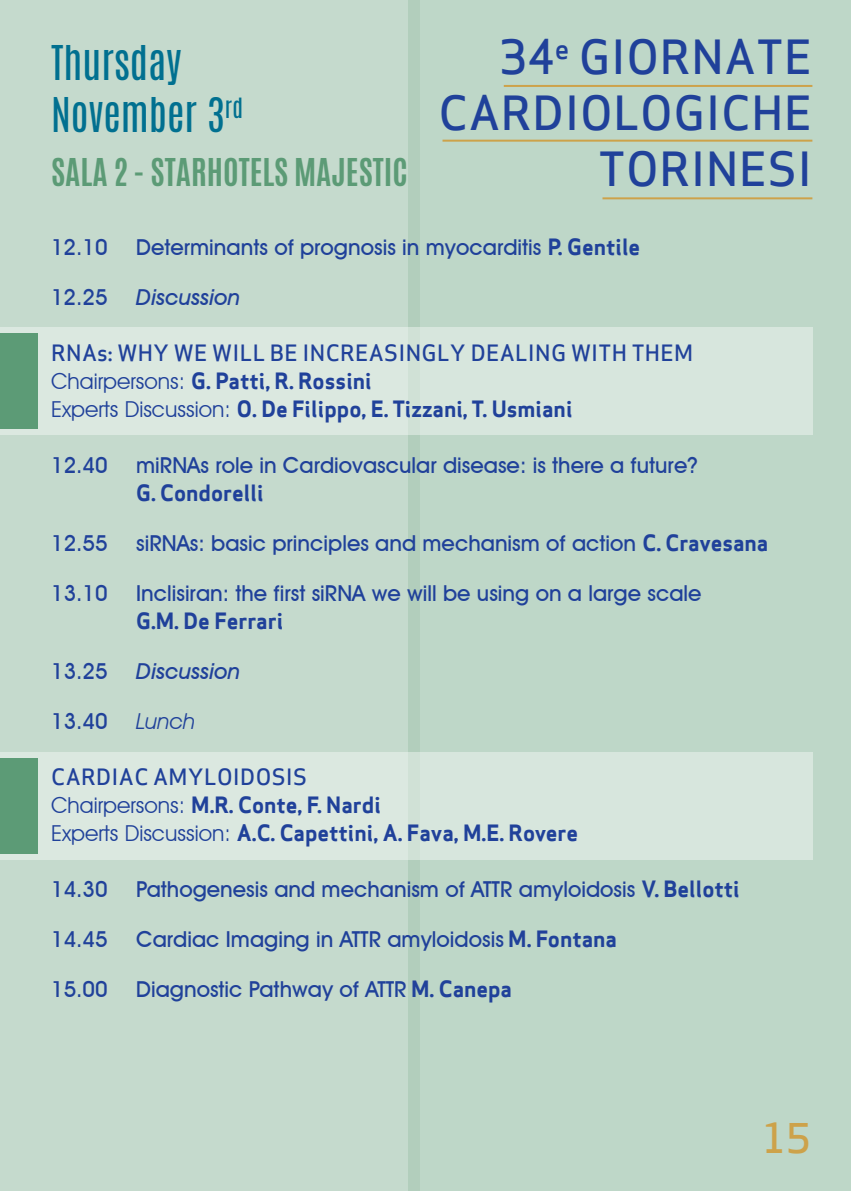
<style>
.page{position:relative;width:851px;height:1191px;background:#fff}
.page>*{position:absolute;margin:0;border:0;box-sizing:border-box;transform-origin:0 0}
.t1{font:500 46px/56px "Apex Sans";letter-spacing:.015em;color:#20419a;text-align:right}
.t2{font:40px/52px "Antonio";color:#017090}
.t3{font:500 40px "Apex Sans";color:#cda24a}
.t4{font:700 32px "Antonio";color:#5c9b76}
.t5{font:500 22px "Avant Garde IT Cby BT";color:#20419a}
.t6{font:22px/28px "Apex Sans Bold T";color:#20419a}
.t7{font:500 22px "Apex Sans";letter-spacing:.015em;color:#20419a}
.t8{font:italic 500 22px "Avant Garde IT Cby BT";color:#20419a}
.t9{font:italic 22px "Avant Garde IT Cby BT";color:#20419a}
.s1{font-family:"Apex Sans Bold T";font-weight:400}
.s2{font-family:"Avant Garde IT Cby BT"}
</style>
<div class="page">
<div style="left:408px;top:0;width:442px;height:1191px;background:#bed7c8"></div>
<div style="left:0;top:0;width:420px;height:1191px;background:#c5dacd"></div>
<hr style="left:442px;top:140px;width:370px;height:2px;background:#cda24a">
<hr style="left:503px;top:85px;width:309px;height:2px;background:#cda24a">
<hr style="left:602px;top:197px;width:210px;height:2px;background:#cda24a">
<div style="left:0;top:327px;width:812px;height:108px;background:#d7e6dd"></div>
<div style="left:0;top:752px;width:812px;height:107px;background:#d7e6dd"></div>
<div style="left:0;top:333px;width:37px;height:95px;background:#5c9b76"></div>
<div style="left:0;top:758px;width:37px;height:95px;background:#5c9b76"></div>
<h2 class="t2" style="left:51px;top:37px;width:193px">Thursday<br>November 3<sup>rd</sup></h2>
<h3 class="t4" style="left:51px;top:148px;width:355px">SALA 2 - STARHOTELS MAJESTIC</h3>
<h1 class="t1" style="left:438px;top:23px;width:375px">34<sup>E</sup> GIORNATE<br>CARDIOLOGICHE<br>TORINESI</h1>
<p class="t5" style="left:51px;top:234px;width:58px">12.10</p>
<p class="t5" style="left:136px;top:234px;width:505px">Determinants of prognosis in myocarditis <span class="s1">P. Gentile</span></p>
<p class="t5" style="left:51px;top:284px;width:58px">12.25</p>
<p class="t8" style="left:136px;top:284px;width:105px">Discussion</p>
<p class="t7" style="left:51px;top:333px;width:16px">RNA</p>
<p class="t7" style="left:97px;top:333px;width:593px">S: WHY WE WILL BE INCREASINGLY DEALING WITH THEM</p>
<p class="t6" style="left:51px;top:367px;width:523px"><span class="s2">Chairpersons:</span> G. Patti, R. Rossini<br><span class="s2">Experts Discussion:</span> O. De Filippo, E. Tizzani, T. Usmiani</p>
<p class="t5" style="left:51px;top:452px;width:58px">12.40</p>
<p class="t5" style="left:136px;top:452px;width:563px">miRNAs role in Cardiovascular disease: is there a future?</p>
<p class="t6" style="left:136px;top:479px;width:129px">G. Condorelli</p>
<p class="t5" style="left:51px;top:530px;width:58px">12.55</p>
<p class="t5" style="left:136px;top:530px;width:633px">siRNAs: basic principles and mechanism of action <span class="s1">C. Cravesana</span></p>
<p class="t5" style="left:51px;top:580px;width:58px">13.10</p>
<p class="t5" style="left:136px;top:580px;width:567px">Inclisiran: the first siRNA we will be using on a large scale</p>
<p class="t6" style="left:136px;top:607px;width:149px">G.M. De Ferrari</p>
<p class="t5" style="left:51px;top:658px;width:58px">13.25</p>
<p class="t8" style="left:136px;top:658px;width:105px">Discussion</p>
<p class="t5" style="left:51px;top:708px;width:58px">13.40</p>
<p class="t9" style="left:136px;top:708px;width:60px">Lunch</p>
<p class="t7" style="left:51px;top:757px;width:120px">CARDIAC AMY</p>
<p class="t7" style="left:204px;top:757px;width:104px">LOIDOSIS</p>
<p class="t6" style="left:51px;top:791px;width:528px"><span class="s2">Chairpersons:</span> M.R. Conte, F. Nardi<br><span class="s2">Experts Discussion:</span> A.C. Capettini, A. Fava, M.E. Rovere</p>
<p class="t5" style="left:51px;top:876px;width:58px">14.30</p>
<p class="t5" style="left:136px;top:876px;width:605px">Pathogenesis and mechanism of ATTR amyloidosis <span class="s1">V. Bellotti</span></p>
<p class="t5" style="left:51px;top:926px;width:58px">14.45</p>
<p class="t5" style="left:136px;top:926px;width:482px">Cardiac Imaging in ATTR amyloidosis <span class="s1">M. Fontana</span></p>
<p class="t5" style="left:51px;top:976px;width:58px">15.00</p>
<p class="t5" style="left:136px;top:976px;width:377px">Diagnostic Pathway of ATTR <span class="s1">M. Canepa</span></p>
<h2 class="t3" style="left:762px;top:1103px;width:49px">15</h2>
</div>
